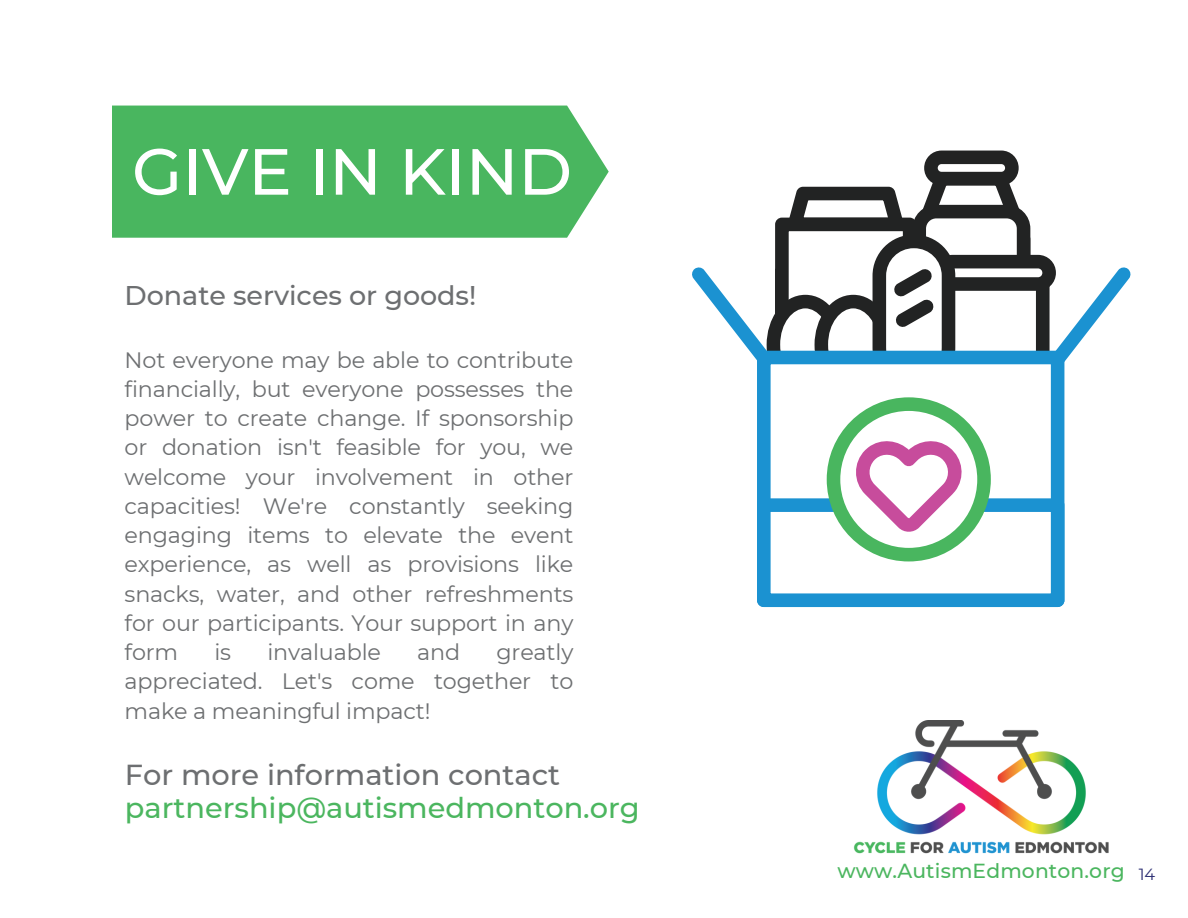
<style>
.page{position:relative;width:1188px;height:918px;background:#fff}
.page>*{position:absolute;margin:0;border:0;box-sizing:border-box;transform-origin:0 0}
.t1{font:500 65.1px "Montserrat";letter-spacing:-.005em;color:#fff}
.t2{font:500 28.8px/33.8px "Montserrat";color:#4bb65f}
.t3{font:500 27px "Montserrat";color:#6d6f71}
.t4{font:22.2px/29.2px "Montserrat";letter-spacing:-.005em;color:#6d6f71;text-align:justify}
.t5{font:500 20.25px "Montserrat";letter-spacing:.01em;color:#4bb65f}
.t6{font:16.2px "Montserrat";color:#2c2e73}
.s1{color:#6d6f71}
</style>
<div class="page">
<div style="left:112px;top:106px;width:497px;height:132px;background:#49b65f"></div>
<svg style="left:692px;top:151px;width:439px;height:456px"></svg>
<img style="left:853px;top:720px;width:256px;height:134px">
<p class="t1" style="left:132px;top:132px;width:442px">GIVE IN KIND</p>
<h2 class="t3" style="left:125px;top:278px;width:353px">Donate services or goods!</h2>
<h2 class="t4" style="left:125px;top:345px;width:450px">Not everyone may be able to contribute financially, but everyone possesses the power to create change. If sponsorship or donation isn't feasible for you, we welcome your involvement in other capacities! We're constantly seeking engaging items to elevate the event experience, as well as provisions like snacks, water, and other refreshments for our participants. Your support in any form</h2>
<h2 class="t4" style="left:125px;top:638px;width:450px;text-indent:372px">greatly appreciated. Let's come together to make a meaningful impact!</h2>
<h2 class="t4" style="left:214px;top:638px;width:18px">is</h2>
<h2 class="t4" style="left:267px;top:638px;width:115px">invaluable</h2>
<h2 class="t4" style="left:417px;top:638px;width:45px">and</h2>
<p class="t2" style="left:125px;top:757px;width:516px"><span class="s1">For more information contact </span>partnership@autismedmonton.org</p>
<h3 class="t5" style="left:837px;top:859px;width:289px">www.AutismEdmonton.org</h3>
<h1 class="t6" style="left:1139px;top:865px;width:18px">14</h1>
</div>
